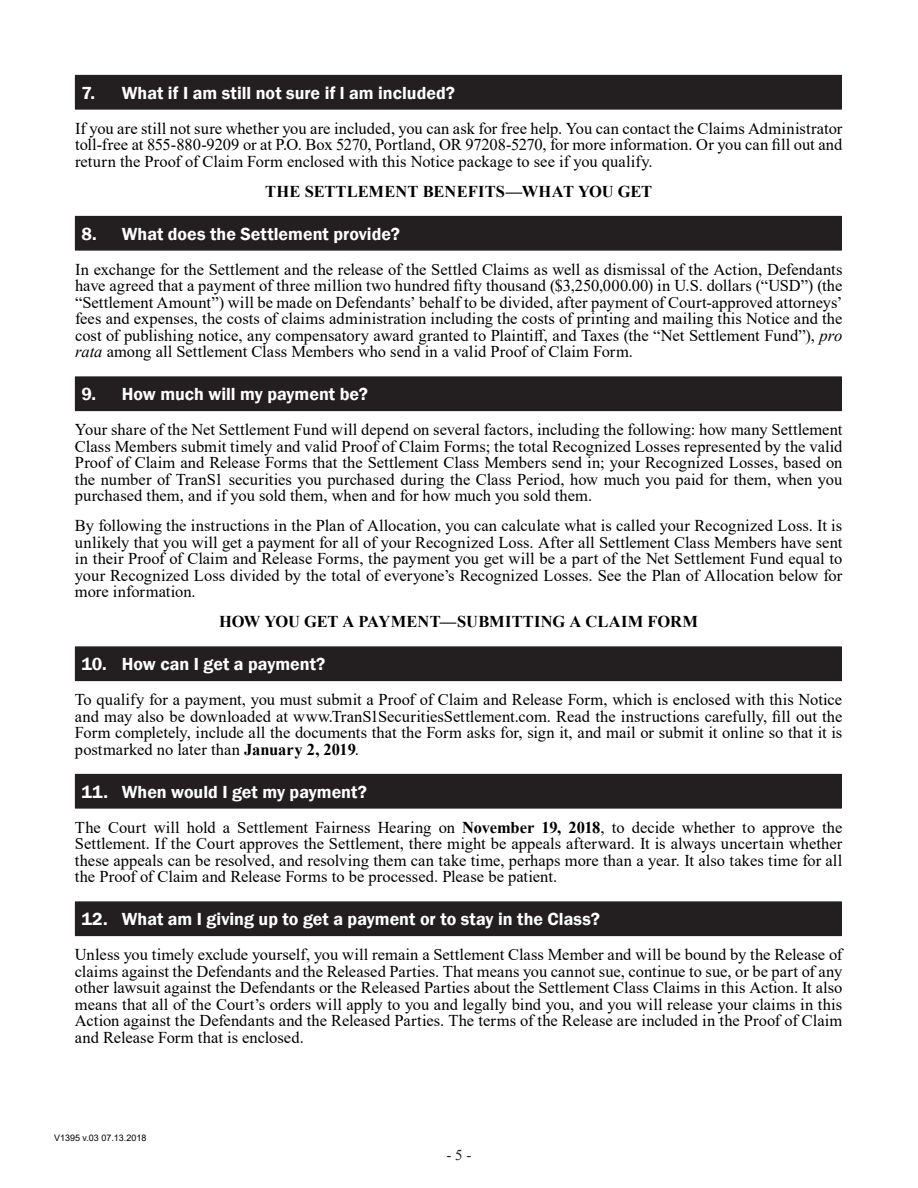
<style>
.page{position:relative;width:918px;height:1188px;background:#fff}
.page>*{position:absolute;margin:0;border:0;box-sizing:border-box;transform-origin:0 0}
.t1{font:600 18px "Franklin Gothic";color:#fff}
.Body_Copy{font:16.5px/16.5px "Times New Roman";color:#000;text-align:justify}
.Body_Copy-2{font:700 16.5px "Times New Roman";color:#000}
.t2{font:15px "Times New Roman";color:#231f20}
.t3{font:9px "Arial";color:#000}
.s1{font-style:italic}
.s2{font-weight:700}
</style>
<div class="page">
<div style="left:75px;top:75px;width:766px;height:34px;background:#231f20"></div>
<hr style="left:75px;top:75px;width:767px;height:1px;background:#231f20">
<hr style="left:841px;top:76px;width:1px;height:33px;background:#231f20">
<hr style="left:75px;top:109px;width:767px;height:1px;background:#231f20">
<div style="left:75px;top:216px;width:766px;height:34px;background:#231f20"></div>
<hr style="left:75px;top:216px;width:767px;height:1px;background:#231f20">
<hr style="left:841px;top:217px;width:1px;height:33px;background:#231f20">
<hr style="left:75px;top:250px;width:767px;height:1px;background:#231f20">
<div style="left:75px;top:377px;width:766px;height:34px;background:#231f20"></div>
<hr style="left:75px;top:376px;width:767px;height:1px;background:#231f20">
<hr style="left:841px;top:377px;width:1px;height:33px;background:#231f20">
<hr style="left:75px;top:410px;width:767px;height:1px;background:#231f20">
<div style="left:75px;top:647px;width:766px;height:34px;background:#231f20"></div>
<hr style="left:75px;top:646px;width:767px;height:1px;background:#231f20">
<hr style="left:841px;top:647px;width:1px;height:33px;background:#231f20">
<hr style="left:75px;top:680px;width:767px;height:1px;background:#231f20">
<div style="left:75px;top:774px;width:766px;height:34px;background:#231f20"></div>
<hr style="left:75px;top:774px;width:767px;height:1px;background:#231f20">
<hr style="left:841px;top:775px;width:1px;height:33px;background:#231f20">
<hr style="left:75px;top:808px;width:767px;height:1px;background:#231f20">
<div style="left:75px;top:902px;width:766px;height:34px;background:#231f20"></div>
<hr style="left:841px;top:902px;width:1px;height:33px;background:#231f20">
<hr style="left:75px;top:935px;width:767px;height:1px;background:#231f20">
<p class="t1" style="left:81px;top:81px;width:375px">7. What if I am still not sure if l am included?</p>
<p class="Body_Copy" style="left:75px;top:119px;width:769px">If you are still not sure whether you are included, you can ask for free help. You can contact the Claims Administrator toll-free at 855-880-9209 or at P.O. Box 5270, Portland, OR 97208-5270, for more information. Or you can fill out and return the Proof of Claim Form enclosed with this Notice package to see if you qualify.</p>
<p class="Body_Copy-2" style="left:265px;top:179px;width:389px">THE SETTLEMENT BENEFITS—WHAT YOU GET</p>
<p class="t1" style="left:81px;top:222px;width:320px">8. What does the Settlement provide?</p>
<p class="Body_Copy" style="left:75px;top:260px;width:769px">In exchange for the Settlement and the release of the Settled Claims as well as dismissal of the Action, Defendants have agreed that a payment of three million two hundred fifty thousand ($3,250,000.00) in U.S. dollars (“USD”) (the “Settlement Amount”) will be made on Defendants’ behalf to be divided, after payment of Court-approved attorneys’ fees and expenses, the costs of claims administration including the costs of printing and mailing this Notice and the cost of publishing notice, any compensatory award granted to Plaintiff, and Taxes (the “Net Settlement Fund”), <span class="s1">pro rata</span> among all Settlement Class Members who send in a valid Proof of Claim Form.</p>
<p class="t1" style="left:81px;top:383px;width:288px">9. How much will my payment be?</p>
<p class="Body_Copy" style="left:75px;top:421px;width:769px">Your share of the Net Settlement Fund will depend on several factors, including the following: how many Settlement Class Members submit timely and valid Proof of Claim Forms; the total Recognized Losses represented by the valid Proof of Claim and Release Forms that the Settlement Class Members send in; your Recognized Losses, based on the number of TranS1 securities you purchased during the Class Period, how much you paid for them, when you purchased them, and if you sold them, when and for how much you sold them.</p>
<p class="Body_Copy" style="left:75px;top:517px;width:769px">By following the instructions in the Plan of Allocation, you can calculate what is called your Recognized Loss. It is unlikely that you will get a payment for all of your Recognized Loss. After all Settlement Class Members have sent in their Proof of Claim and Release Forms, the payment you get will be a part of the Net Settlement Fund equal to your Recognized Loss divided by the total of everyone’s Recognized Losses. See the Plan of Allocation below for more information.</p>
<p class="Body_Copy-2" style="left:219px;top:610px;width:480px">HOW YOU GET A PAYMENT—SUBMITTING A CLAIM FORM</p>
<p class="t1" style="left:81px;top:653px;width:246px">10. How can I get a payment?</p>
<p class="Body_Copy" style="left:75px;top:691px;width:769px">To qualify for a payment, you must submit a Proof of Claim and Release Form, which is enclosed with this Notice and may also be downloaded at www.TranS1SecuritiesSettlement.com. Read the instructions carefully, fill out the Form completely, include all the documents that the Form asks for, sign it, and mail or submit it online so that it is postmarked no later than <span class="s2">January 2, 2019</span>.</p>
<p class="t1" style="left:81px;top:780px;width:287px">11. When would I get my payment?</p>
<p class="Body_Copy" style="left:75px;top:818px;width:769px">The Court will hold a Settlement Fairness Hearing on <span class="s2">November 19, 2018</span>, to decide whether to approve the Settlement. If the Court approves the Settlement, there might be appeals afterward. It is always uncertain whether these appeals can be resolved, and resolving them can take time, perhaps more than a year. It also takes time for all the Proof of Claim and Release Forms to be processed. Please be patient.</p>
<p class="t1" style="left:81px;top:908px;width:520px">12. What am I giving up to get a payment or to stay in the Class?</p>
<p class="Body_Copy" style="left:75px;top:946px;width:769px">Unless you timely exclude yourself, you will remain a Settlement Class Member and will be bound by the Release of claims against the Defendants and the Released Parties. That means you cannot sue, continue to sue, or be part of any other lawsuit against the Defendants or the Released Parties about the Settlement Class Claims in this Action. It also means that all of the Court’s orders will apply to you and legally bind you, and you will release your claims in this Action against the Defendants and the Released Parties. The terms of the Release are included in the Proof of Claim and Release Form that is enclosed.</p>
<p class="t3" style="left:54px;top:1131px;width:94px">V1395 v.03 07.13.2018</p>
<p class="t2" style="left:447px;top:1144px;width:26px">- 5 -</p>
</div>
